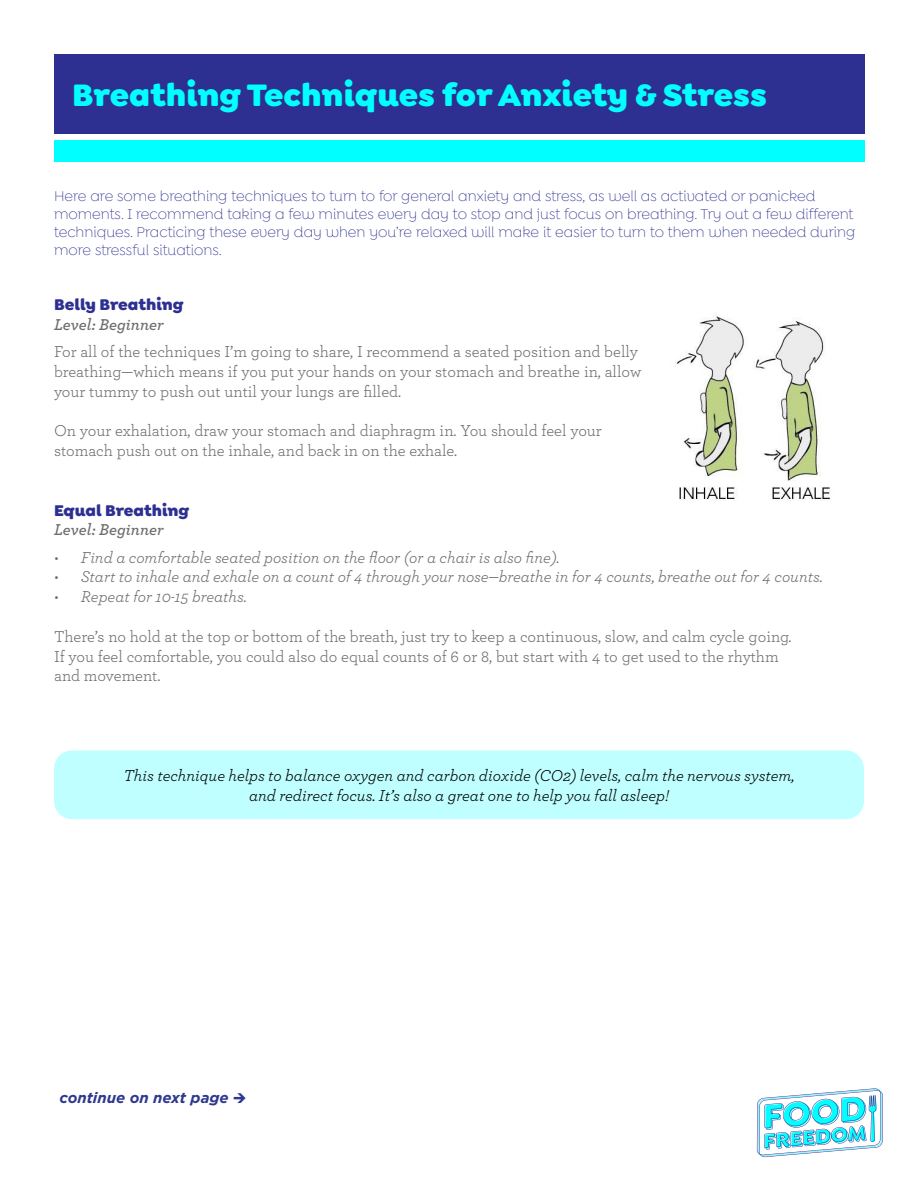
<style>
.page{position:relative;width:918px;height:1188px;background:#fff}
.page>*{position:absolute;margin:0;border:0;box-sizing:border-box;transform-origin:0 0}
.t1{font:900 33px "Goldplay Alt";color:#0ff}
.t2{font:italic 600 30px "Goldplay Alt";color:#0ff}
.t3{font:16.5px/19.8px "Archer";color:#6c6e70}
.t4{font:italic 16.5px "Archer";color:#6c6e70}
.t5{font:italic 16.5px/19.8px "Archer";color:#000;text-align:center}
.t6{font:900 16.5px "Goldplay Alt";color:#2e3091}
.t7{font:italic 600 16.5px "Archer";color:#6c6e70}
.t8{font:300 15px/18px "Goldplay Alt";color:#2e3091}
.t9{font:italic 700 15px "Gotham";color:#2d388f}
</style>
<div class="page">
<svg style="left:757px;top:1088px;width:126px;height:69px"></svg>
<div style="left:54px;top:54px;width:810px;height:79px;background:#2e3091"></div>
<div style="left:54px;top:140px;width:810px;height:21px;background:#0ff"></div>
<img style="left:675px;top:316px;width:156px;height:185px">
<div style="left:54px;top:750px;width:810px;height:69px;background:#c0ffff;border-radius:18px"></div>
<h1 class="t1" style="left:72px;top:79px;width:696px">Breathing Techniques for Anxiety &amp; Stress</h1>
<h2 class="t2" style="left:684px;top:76px;width:152px">Intentions</h2>
<p class="t8" style="left:54px;top:187px;width:803px">Here are some breathing techniques to turn to for general anxiety and stress, as well as activated or panicked moments. I recommend taking a few minutes every day to stop and just focus on breathing. Try out a few different techniques. Practicing these every day when you’re relaxed will make it easier to turn to them when needed during more stressful situations.</p>
<p class="t6" style="left:54px;top:297px;width:131px">Belly Breathing</p>
<p class="t7" style="left:54px;top:317px;width:111px">Level: Beginner</p>
<p class="t3" style="left:54px;top:342px;width:589px">For all of the techniques I’m going to share, I recommend a seated position and belly breathing—which means if you put your hands on your stomach and breathe in, allow your tummy to push out until your lungs are filled.</p>
<p class="t3" style="left:54px;top:422px;width:549px">On your exhalation, draw your stomach and diaphragm in. You should feel your stomach push out on the inhale, and back in on the exhale.</p>
<p class="t6" style="left:54px;top:502px;width:137px">Equal Breathing</p>
<p class="t7" style="left:54px;top:522px;width:111px">Level: Beginner</p>
<p class="t4" style="left:54px;top:549px;width:507px">• Find a comfortable seated position on the floor (or a chair is also fine).</p>
<p class="t4" style="left:54px;top:569px;width:770px">• Start to inhale and exhale on a count of 4 through your nose—breathe in for 4 counts, breathe out for 4 counts.</p>
<p class="t4" style="left:54px;top:589px;width:194px">• Repeat for 10-15 breaths.</p>
<p class="t3" style="left:54px;top:627px;width:739px">There’s no hold at the top or bottom of the breath, just try to keep a continuous, slow, and calm cycle going.<br>If you feel comfortable, you could also do equal counts of 6 or 8, but start with 4 to get used to the rhythm and movement.</p>
<p class="t5" style="left:123px;top:766px;width:673px">This technique helps to balance oxygen and carbon dioxide (CO2) levels, calm the nervous system, and redirect focus. It’s also a great one to help you fall asleep!</p>
<p class="t9" style="left:60px;top:1091px;width:171px">continue on next page</p>
</div>
